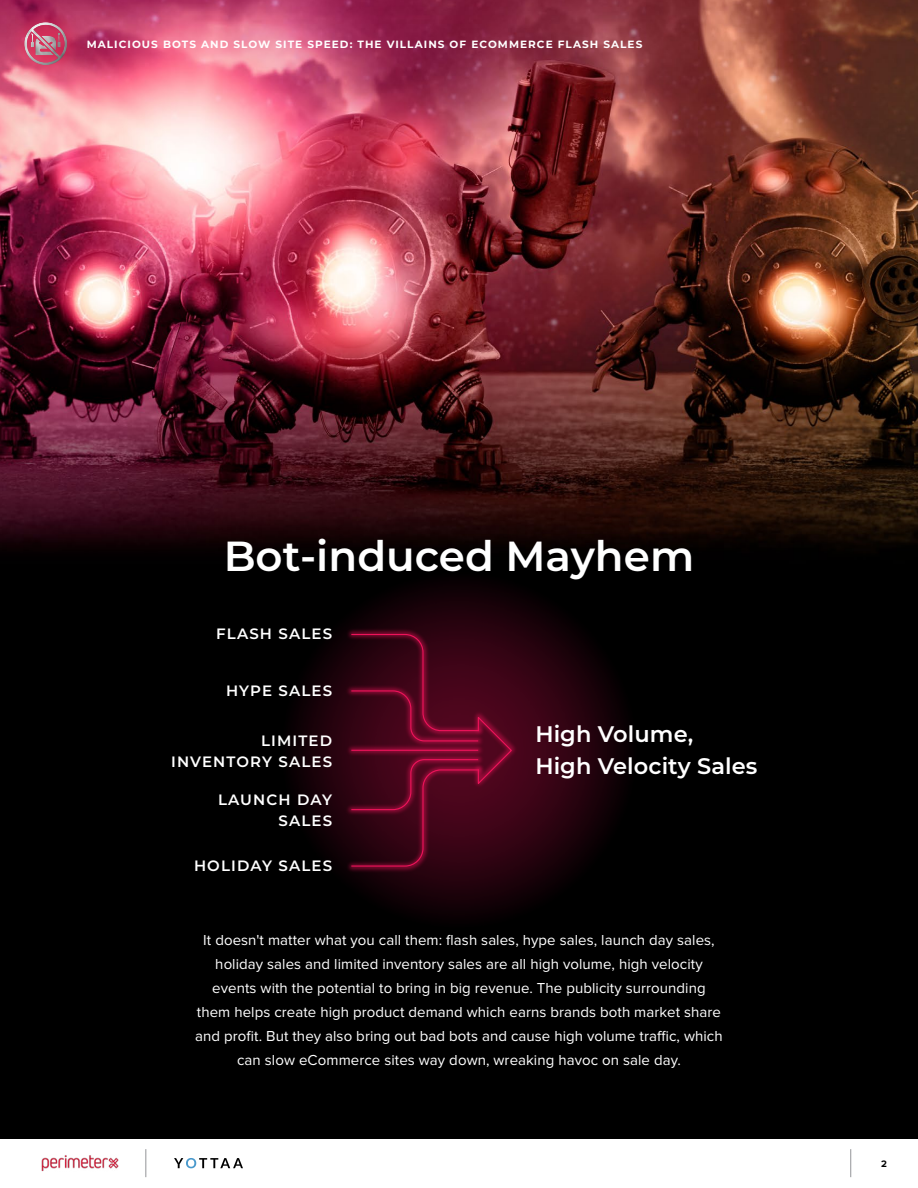
<style>
.page{position:relative;width:918px;height:1188px;background:#fff}
.page>*{position:absolute;margin:0;border:0;box-sizing:border-box;transform-origin:0 0}
.t1{font:600 42px "Montserrat";color:#fff}
.t2{font:600 22.5px/31.5px "Montserrat";letter-spacing:.005em;color:#fff}
.t3{font:15px/24px "Proxima Nova";letter-spacing:.005em;color:#fff;text-align:center}
.t4{font:600 15px/21px "Montserrat";letter-spacing:.075em;color:#fff;text-align:right}
.t5{font:700 10.5px "Montserrat";letter-spacing:.1em;color:#fff}
.t6{font:700 9.75px "Proxima Nova";color:#000}
</style>
<div class="page">
<svg style="left:174px;top:1158px;width:69px;height:10px"></svg>
<svg style="left:146px;top:1149px;width:1px;height:28px"></svg>
<svg style="left:850px;top:1149px;width:1px;height:28px"></svg>
<hr style="left:0;top:1138px;width:918px;height:1px;background:#939598">
<img style="left:41px;top:1155px;width:78px;height:17px">
<img style="left:0;top:0;width:918px;height:1138px">
<svg style="left:280px;top:571px;width:358px;height:358px;background:#180109"></svg>
<div style="left:345px;top:628px;width:140px;height:109px;background:#ed135a;opacity:.46"></div>
<div style="left:345px;top:763px;width:140px;height:110px;background:#ed135a;opacity:.46"></div>
<div style="left:345px;top:684px;width:139px;height:132px;background:#2e0311"></div>
<div style="left:345px;top:743px;width:139px;height:14px;background:#ed135a;opacity:.46"></div>
<svg style="left:350px;top:633px;width:171px;height:234px;background:#49051b"></svg>
<div style="left:5px;top:3px;width:82px;height:82px;background:#e22751;opacity:.75"></div>
<div style="left:15px;top:18px;width:61px;height:48px;background:#000;opacity:.38"></div>
<p class="t5" style="left:87px;top:36px;width:557px">MALICIOUS BOTS AND SLOW SITE SPEED: THE VILLAINS OF ECOMMERCE FLASH SALES</p>
<h1 class="t1" style="left:224px;top:527px;width:472px">Bot-induced Mayhem</h1>
<p class="t4" style="left:216px;top:623px;width:117px">FLASH SALES</p>
<p class="t4" style="left:226px;top:679px;width:108px">HYPE SALES</p>
<p class="t4" style="left:171px;top:730px;width:163px">LIMITED<br>INVENTORY SALES</p>
<h2 class="t2" style="left:535px;top:718px;width:224px">High Volume,<br>High Velocity Sales</h2>
<p class="t4" style="left:218px;top:789px;width:116px">LAUNCH DAY<br>SALES</p>
<p class="t4" style="left:194px;top:854px;width:140px">HOLIDAY SALES</p>
<p class="t3" style="left:195px;top:928px;width:529px">It doesn't matter what you call them: flash sales, hype sales, launch day sales, holiday sales and limited inventory sales are all high volume, high velocity events with the potential to bring in big revenue. The publicity surrounding them helps create high product demand which earns brands both market share and profit. But they also bring out bad bots and cause high volume traffic, which can slow eCommerce sites way down, wreaking havoc on sale day.</p>
<p class="t6" style="left:881px;top:1158px;width:7px">2</p>
</div>
